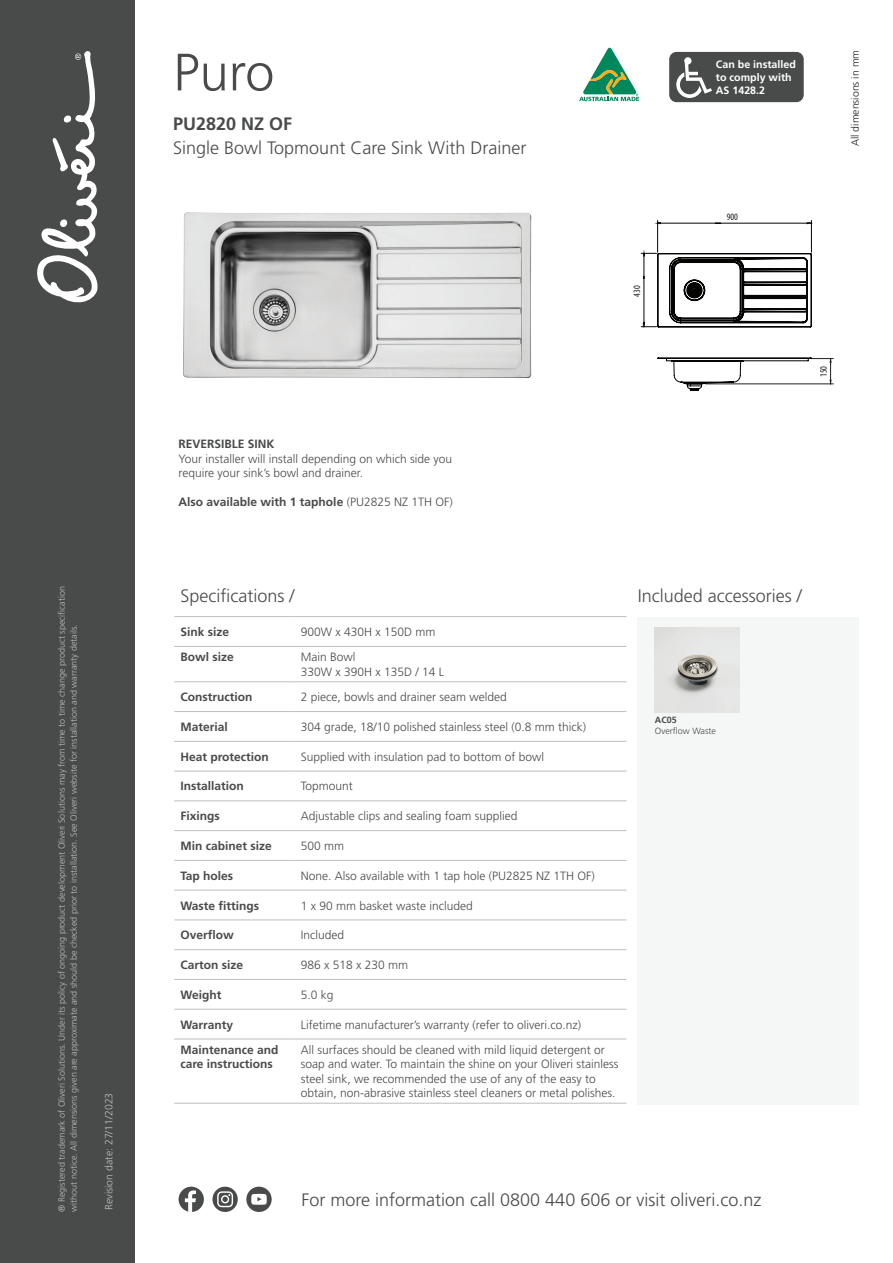
<style>
.page{position:relative;width:893px;height:1263px;background:#fff}
.page>*{position:absolute;margin:0;border:0;box-sizing:border-box;transform-origin:0 0}
.t1{font:300 52.5px "Frutiger LT Std";color:#494a4a}
.t2{font:300 18px "Frutiger LT Std";color:#494a4a}
.t3{font:700 18px "Frutiger LT Std";color:#494a4a}
.t4{font:300 12px/14.4px "Frutiger LT Std";color:#494a4a}
.t5{font:700 12px/14.4px "Frutiger LT Std";color:#494a4a}
.t6{font:700 10.65px/12.8px "Frutiger LT Std";color:#fff}
.t7{font:300 10.5px "Frutiger LT Std";color:#bcbdc0}
.t8{font:300 10.5px "Frutiger LT Std";color:#231f20}
.t9{font:condensed 9.75px "Myriad Pro";color:#231f20}
.t10{font:300 9px/12px "Frutiger LT Std";color:#bcbdc0}
.t11{font:300 9px "Frutiger LT Std";color:#494a4a}
.t12{font:700 9px "Frutiger LT Std";color:#494a4a}
.s1{font-weight:300}
</style>
<div class="page">
<div style="left:0;top:0;width:135px;height:1263px;background:#494a4a"></div>
<svg style="left:37px;top:51px;width:61px;height:252px"></svg>
<svg style="left:212px;top:1187px;width:26px;height:25px"></svg>
<svg style="left:217px;top:1191px;width:16px;height:16px"></svg>
<div style="left:179px;top:1187px;width:25px;height:25px;background:#494a4a;border-radius:50%"></div>
<svg style="left:185px;top:1190px;width:11px;height:22px"></svg>
<div style="left:246px;top:1187px;width:26px;height:25px;background:#494a4a;border-radius:50%"></div>
<svg style="left:251px;top:1194px;width:16px;height:11px"></svg>
<div style="left:670px;top:52px;width:133px;height:50px;background:#494a4a;border-radius:7px"></div>
<div style="left:669px;top:52px;width:135px;height:50px;border:1px solid #494a4a;border-radius:7px"></div>
<div style="left:670px;top:52px;width:48px;height:50px;background:#494a4a;border-radius:7px"></div>
<svg style="left:676px;top:57px;width:36px;height:41px"></svg>
<div style="left:638px;top:617px;width:221px;height:487px;background:#f5f7f7"></div>
<img style="left:655px;top:627px;width:85px;height:85px">
<img style="left:183px;top:213px;width:348px;height:165px">
<hr style="left:174px;top:616px;width:121px;height:1px;background:#bcbdc0">
<hr style="left:295px;top:616px;width:331px;height:1px;background:#bcbdc0">
<hr style="left:174px;top:646px;width:121px;height:1px;background:#bcbdc0">
<hr style="left:295px;top:646px;width:331px;height:1px;background:#bcbdc0">
<hr style="left:174px;top:681px;width:121px;height:1px;background:#bcbdc0">
<hr style="left:295px;top:681px;width:331px;height:1px;background:#bcbdc0">
<hr style="left:174px;top:711px;width:121px;height:1px;background:#bcbdc0">
<hr style="left:295px;top:711px;width:331px;height:1px;background:#bcbdc0">
<hr style="left:174px;top:741px;width:121px;height:1px;background:#bcbdc0">
<hr style="left:295px;top:741px;width:331px;height:1px;background:#bcbdc0">
<hr style="left:174px;top:771px;width:121px;height:1px;background:#bcbdc0">
<hr style="left:295px;top:771px;width:331px;height:1px;background:#bcbdc0">
<hr style="left:174px;top:800px;width:121px;height:1px;background:#bcbdc0">
<hr style="left:295px;top:800px;width:331px;height:1px;background:#bcbdc0">
<hr style="left:174px;top:830px;width:121px;height:1px;background:#bcbdc0">
<hr style="left:295px;top:830px;width:331px;height:1px;background:#bcbdc0">
<hr style="left:174px;top:860px;width:121px;height:1px;background:#bcbdc0">
<hr style="left:295px;top:860px;width:331px;height:1px;background:#bcbdc0">
<hr style="left:174px;top:890px;width:121px;height:1px;background:#bcbdc0">
<hr style="left:295px;top:890px;width:331px;height:1px;background:#bcbdc0">
<hr style="left:174px;top:920px;width:121px;height:1px;background:#bcbdc0">
<hr style="left:295px;top:920px;width:331px;height:1px;background:#bcbdc0">
<hr style="left:174px;top:949px;width:121px;height:1px;background:#bcbdc0">
<hr style="left:295px;top:949px;width:331px;height:1px;background:#bcbdc0">
<hr style="left:174px;top:979px;width:121px;height:1px;background:#bcbdc0">
<hr style="left:295px;top:979px;width:331px;height:1px;background:#bcbdc0">
<hr style="left:174px;top:1009px;width:121px;height:1px;background:#bcbdc0">
<hr style="left:295px;top:1009px;width:331px;height:1px;background:#bcbdc0">
<hr style="left:174px;top:1039px;width:121px;height:1px;background:#bcbdc0">
<hr style="left:295px;top:1039px;width:331px;height:1px;background:#bcbdc0">
<hr style="left:174px;top:1103px;width:121px;height:1px;background:#bcbdc0">
<hr style="left:295px;top:1103px;width:331px;height:1px;background:#bcbdc0">
<svg style="left:579px;top:47px;width:61px;height:55px"></svg>
<hr style="left:657px;top:220px;width:1px;height:32px;background:#040503">
<hr style="left:811px;top:220px;width:1px;height:32px;background:#040503">
<svg style="left:641px;top:222px;width:192px;height:169px"></svg>
<p class="t10" style="left:56px;top:1212px;width:627px;rotate:-90deg">® Registered trademark of Oliveri Solutions. Under its policy of ongoing product development Oliveri Solutions may from time to time change product specification without notice. All dimensions given are approximate and should be checked prior to installation. See Oliveri website for installation and warranty details.</p>
<p class="t7" style="left:103px;top:1210px;width:119px;rotate:-90deg">Revision date: 27/11/2023</p>
<h1 class="t1" style="left:173px;top:43px;width:103px">Puro</h1>
<h2 class="t3" style="left:173px;top:113px;width:121px">PU2820 NZ OF</h2>
<h2 class="t2" style="left:173px;top:137px;width:355px">Single Bowl Topmount Care Sink With Drainer</h2>
<p class="t5" style="left:179px;top:437px;width:98px">REVERSIBLE SINK</p>
<p class="t4" style="left:179px;top:451px;width:275px">Your installer will install depending on which side you require your sink’s bowl and drainer.</p>
<p class="t5" style="left:179px;top:495px;width:276px">Also available with 1 taphole <span class="s1">(PU2825 NZ 1TH OF)</span></p>
<p class="t9" style="left:631px;top:297px;width:13px;rotate:-90deg">430</p>
<p class="t6" style="left:716px;top:58px;width:81px">Can be installed to comply with<br>AS 1428.2</p>
<p class="t9" style="left:727px;top:211px;width:13px">900</p>
<p class="t8" style="left:849px;top:146px;width:98px;rotate:-90deg">All dimensions in mm</p>
<p class="t9" style="left:818px;top:377px;width:13px;rotate:-90deg">150</p>
<h2 class="t2" style="left:180px;top:586px;width:116px">Specifications /</h2>
<p class="t5" style="left:180px;top:625px;width:50px">Sink size</p>
<p class="t4" style="left:301px;top:625px;width:136px">900W x 430H x 150D mm</p>
<p class="t5" style="left:180px;top:650px;width:55px">Bowl size</p>
<p class="t4" style="left:301px;top:650px;width:145px">Main Bowl<br>330W x 390H x 135D / 14 L</p>
<p class="t5" style="left:180px;top:690px;width:73px">Construction</p>
<p class="t4" style="left:301px;top:690px;width:208px">2 piece, bowls and drainer seam welded</p>
<p class="t5" style="left:180px;top:720px;width:49px">Material</p>
<p class="t4" style="left:301px;top:720px;width:287px">304 grade, 18/10 polished stainless steel (0.8 mm thick)</p>
<p class="t5" style="left:180px;top:749px;width:90px">Heat protection</p>
<p class="t4" style="left:301px;top:749px;width:245px">Supplied with insulation pad to bottom of bowl</p>
<p class="t5" style="left:180px;top:779px;width:65px">Installation</p>
<p class="t4" style="left:301px;top:779px;width:54px">Topmount</p>
<p class="t5" style="left:180px;top:809px;width:41px">Fixings</p>
<p class="t4" style="left:301px;top:809px;width:218px">Adjustable clips and sealing foam supplied</p>
<p class="t5" style="left:180px;top:839px;width:93px">Min cabinet size</p>
<p class="t4" style="left:301px;top:839px;width:45px">500 mm</p>
<p class="t5" style="left:180px;top:868px;width:54px">Tap holes</p>
<p class="t4" style="left:301px;top:868px;width:296px">None. Also available with 1 tap hole (PU2825 NZ 1TH OF)</p>
<p class="t5" style="left:180px;top:898px;width:80px">Waste fittings</p>
<p class="t4" style="left:301px;top:898px;width:174px">1 x 90 mm basket waste included</p>
<p class="t5" style="left:180px;top:928px;width:55px">Overflow</p>
<p class="t4" style="left:301px;top:928px;width:45px">Included</p>
<p class="t5" style="left:180px;top:958px;width:64px">Carton size</p>
<p class="t4" style="left:301px;top:958px;width:109px">986 x 518 x 230 mm</p>
<p class="t5" style="left:180px;top:987px;width:43px">Weight</p>
<p class="t4" style="left:301px;top:988px;width:34px">5.0 kg</p>
<p class="t5" style="left:180px;top:1017px;width:54px">Warranty</p>
<p class="t4" style="left:301px;top:1017px;width:282px">Lifetime manufacturer’s warranty (refer to oliveri.co.nz)</p>
<p class="t5" style="left:180px;top:1043px;width:100px">Maintenance and care instructions</p>
<p class="t4" style="left:301px;top:1043px;width:319px">All surfaces should be cleaned with mild liquid detergent or soap and water. To maintain the shine on your Oliveri stainless steel sink, we recommended the use of any of the easy to obtain, non-abrasive stainless steel cleaners or metal polishes.</p>
<h2 class="t2" style="left:638px;top:586px;width:166px">Included accessories /</h2>
<p class="t12" style="left:655px;top:715px;width:24px">AC05</p>
<p class="t11" style="left:655px;top:726px;width:63px">Overflow Waste</p>
<h2 class="t2" style="left:302px;top:1190px;width:461px">For more information call 0800 440 606 or visit oliveri.co.nz</h2>
</div>
